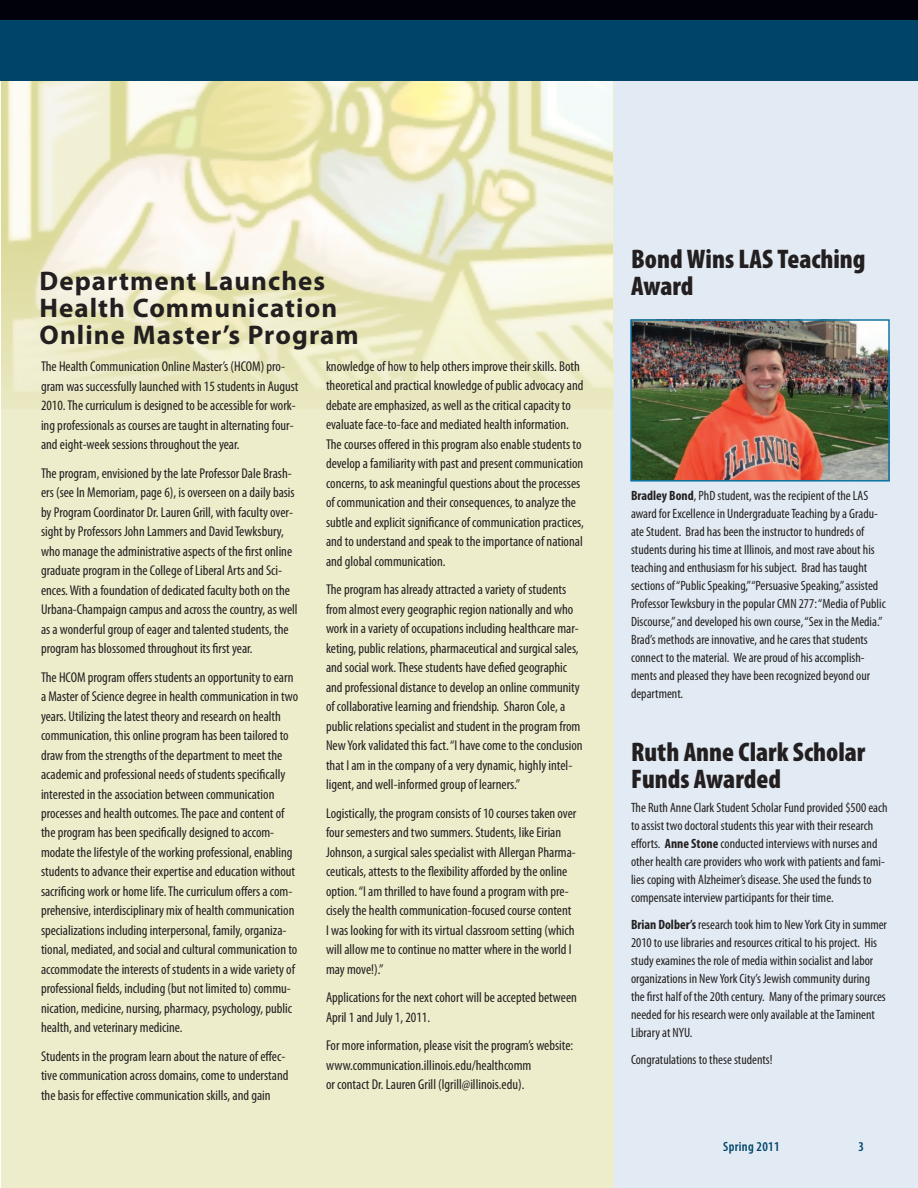
<style>
.page{position:relative;width:918px;height:1188px;background:#fff}
.page>*{position:absolute;margin:0;border:0;box-sizing:border-box;transform-origin:0 0}
.t1{font:700 27px/27px "Myriad Pro";letter-spacing:.04em;color:#231f20}
.t2{font:900 condensed 27px/27px "Myriad Pro";color:#231f20}
.t3{font:condensed 14.25px/19.5px "Myriad Pro";color:#231f20}
.t4{font:condensed 13.5px/18px "Myriad Pro";color:#231f20}
.t5{font:600 condensed 13.5px "Myriad Pro";letter-spacing:.025em;color:#00446a}
.s1{font-weight:700}
</style>
<div class="page">
<div style="left:602px;top:72px;width:316px;height:1116px;background:#e2ebf3"></div>
<div style="left:1px;top:82px;width:613px;height:1106px;background:#edeccb"></div>
<img style="left:1px;top:81px;width:611px;height:323px">
<img style="left:633px;top:322px;width:254px;height:157px">
<div style="left:630px;top:319px;width:260px;height:163px;border:2px solid #0b73a2"></div>
<div style="left:0;top:16px;width:918px;height:65px;background:#00446a"></div>
<div style="left:0;top:0;width:918px;height:19px;background:#00010a"></div>
<h1 class="t1" style="left:40px;top:267px;width:321px">Department Launches<br>Health Communication<br>Online Master’s Program</h1>
<p class="t3" style="left:41px;top:356px;width:259px">The Health Communication Online Master’s (HCOM) pro&shy;gram was successfully launched with 15 students in August 2010. The curriculum is designed to be accessible for work&shy;ing professionals as courses are taught in alternating four&shy;and eight-week sessions throughout the year.</p>
<p class="t3" style="left:41px;top:463px;width:258px">The program, envisioned by the late Professor Dale Brash&shy;ers (see In Memoriam, page 6), is overseen on a daily basis by Program Coordinator Dr. Lauren Grill, with faculty over&shy;sight by Professors John Lammers and David Tewksbury, who manage the administrative aspects of the first online graduate program in the College of Liberal Arts and Sci&shy;ences. With a foundation of dedicated faculty both on the Urbana-Champaign campus and across the country, as well as a wonderful group of eager and talented students, the program has blossomed throughout its first year.</p>
<p class="t3" style="left:41px;top:667px;width:259px">The HCOM program offers students an opportunity to earn a Master of Science degree in health communication in two years. Utilizing the latest theory and research on health communication, this online program has been tailored to draw from the strengths of the department to meet the academic and professional needs of students specifically interested in the association between communication processes and health outcomes. The pace and content of the program has been specifically designed to accom&shy;modate the lifestyle of the working professional, enabling students to advance their expertise and education without sacrificing work or home life. The curriculum offers a com&shy;prehensive, interdisciplinary mix of health communication specializations including interpersonal, family, organiza&shy;tional, mediated, and social and cultural communication to accommodate the interests of students in a wide variety of professional fields, including (but not limited to) commu&shy;nication, medicine, nursing, pharmacy, psychology, public health, and veterinary medicine.</p>
<p class="t3" style="left:41px;top:1046px;width:249px">Students in the program learn about the nature of effec&shy;tive communication across domains, come to understand the basis for effective communication skills, and gain</p>
<p class="t3" style="left:326px;top:356px;width:259px">knowledge of how to help others improve their skills. Both theoretical and practical knowledge of public advocacy and debate are emphasized, as well as the critical capacity to evaluate face-to-face and mediated health information.<br>The courses offered in this program also enable students to develop a familiarity with past and present communication concerns, to ask meaningful questions about the processes of communication and their consequences, to analyze the subtle and explicit significance of communication practices, and to understand and speak to the importance of national and global communication.</p>
<p class="t3" style="left:326px;top:580px;width:258px">The program has already attracted a variety of students from almost every geographic region nationally and who work in a variety of occupations including healthcare mar&shy;keting, public relations, pharmaceutical and surgical sales, and social work. These students have defied geographic and professional distance to develop an online community of collaborative learning and friendship. Sharon Cole, a public relations specialist and student in the program from New York validated this fact. “I have come to the conclusion that I am in the company of a very dynamic, highly intel&shy;ligent, and well-informed group of learners.”</p>
<p class="t3" style="left:326px;top:803px;width:252px">Logistically, the program consists of 10 courses taken over four semesters and two summers. Students, like Eirian Johnson, a surgical sales specialist with Allergan Pharma&shy;ceuticals, attests to the flexibility afforded by the online option. “I am thrilled to have found a program with pre&shy;cisely the health communication-focused course content<br>I was looking for with its virtual classroom setting (which will allow me to continue no matter where in the world I may move!).”</p>
<p class="t3" style="left:326px;top:988px;width:252px">Applications for the next cohort will be accepted between<br>April 1 and July 1, 2011.</p>
<p class="t3" style="left:326px;top:1036px;width:249px">For more information, please visit the program’s website: www.communication.illinois.edu/healthcomm<br>or contact Dr. Lauren Grill (lgrill@illinois.edu).</p>
<h1 class="t2" style="left:631px;top:246px;width:236px">Bond Wins LAS Teaching<br>Award</h1>
<p class="t4" style="left:631px;top:486px;width:256px"><span class="s1">Bradley Bond</span>, PhD student, was the recipient of the LAS award for Excellence in Undergraduate Teaching by a Gradu&shy;ate Student. Brad has been the instructor to hundreds of students during his time at Illinois, and most rave about his teaching and enthusiasm for his subject. Brad has taught sections of “Public Speaking,” “Persuasive Speaking,” assisted Professor Tewksbury in the popular CMN 277: “Media of Public Discourse,” and developed his own course, “Sex in the Media.” Brad’s methods are innovative, and he cares that students connect to the material. We are proud of his accomplish&shy;ments and pleased they have been recognized beyond our department.</p>
<h1 class="t2" style="left:631px;top:738px;width:236px">Ruth Anne Clark Scholar<br>Funds Awarded</h1>
<p class="t4" style="left:631px;top:799px;width:258px">The Ruth Anne Clark Student Scholar Fund provided $500 each to assist two doctoral students this year with their research efforts. <span class="s1">Anne Stone</span> conducted interviews with nurses and other health care providers who work with patients and fami&shy;lies coping with Alzheimer’s disease. She used the funds to compensate interview participants for their time.</p>
<p class="t4" style="left:631px;top:916px;width:257px"><span class="s1">Brian Dolber’s</span> research took him to New York City in summer 2010 to use libraries and resources critical to his project. His study examines the role of media within socialist and labor organizations in New York City’s Jewish community during the first half of the 20th century. Many of the primary sources needed for his research were only available at the Taminent Library at NYU.</p>
<p class="t4" style="left:631px;top:1051px;width:143px">Congratulations to these students!</p>
<p class="t5" style="left:723px;top:1139px;width:58px">Spring 2011</p>
<p class="t5" style="left:858px;top:1139px;width:7px">3</p>
</div>
